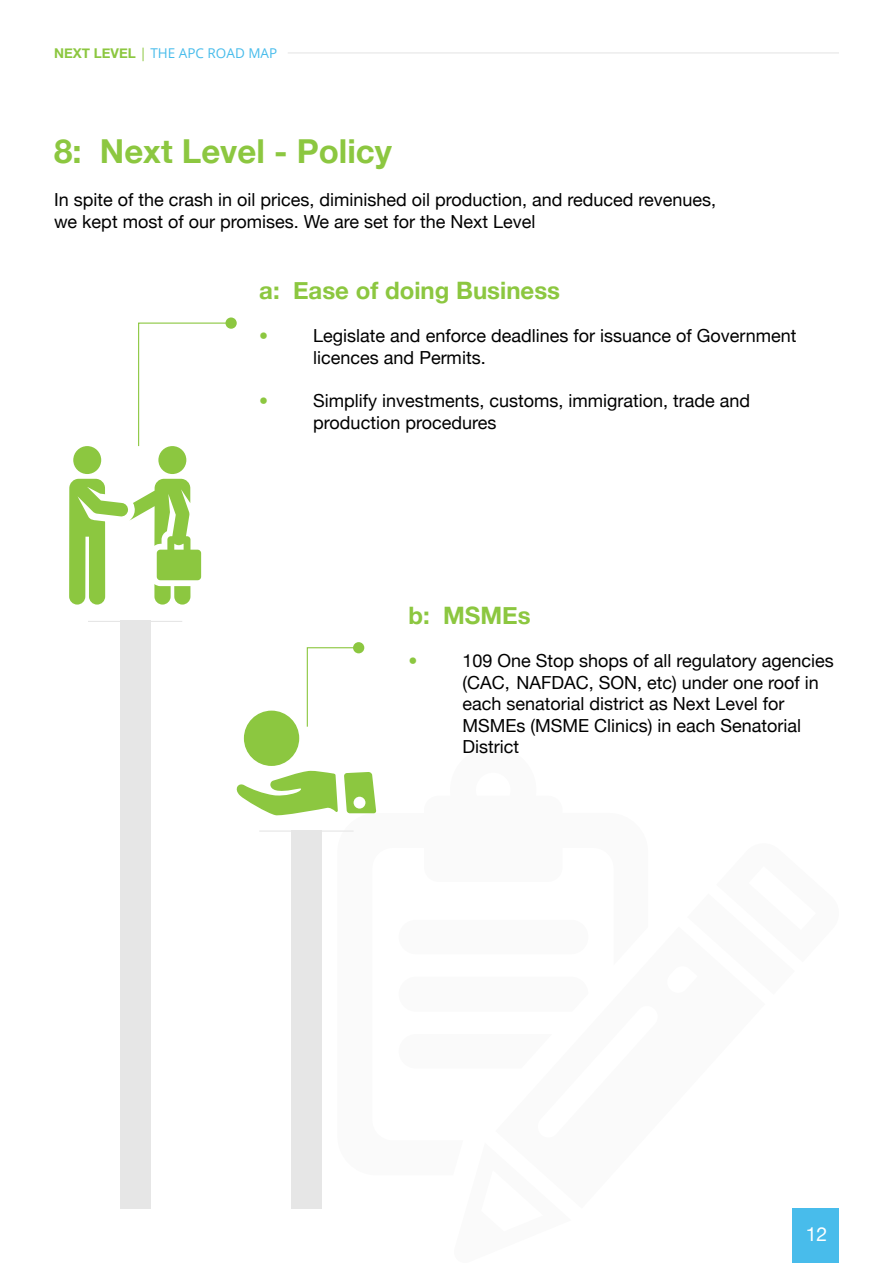
<style>
.page{position:relative;width:893px;height:1263px;background:#fff}
.page>*{position:absolute;margin:0;border:0;box-sizing:border-box;transform-origin:0 0}
.t1{font:700 33px "Helvetica Neue";color:#8cc740}
.t2{font:700 24px "Helvetica Neue";color:#8cc740}
.t3{font:19.5px "Helvetica Neue";color:#fff}
.t4{font:18px/21.6px "Helvetica Neue";color:#000}
.t5{font:18px "Helvetica Neue";color:#8cc740}
.t6{font:13.5px "Open Sans";color:#48bceb}
.s1{font-family:"Helvetica Neue";font-weight:700;color:#8cc740}
.s2{color:#8cc740}
</style>
<div class="page">
<hr style="left:288px;top:52px;width:551px;height:1px;background:#e6e6e6">
<svg style="left:349px;top:810px;width:490px;height:453px"></svg>
<div style="left:73px;top:446px;width:28px;height:28px;background:#8cc740;border-radius:50%"></div>
<div style="left:158px;top:446px;width:28px;height:28px;background:#8cc740;border-radius:50%"></div>
<svg style="left:69px;top:479px;width:132px;height:126px"></svg>
<svg style="left:138px;top:322px;width:91px;height:125px"></svg>
<div style="left:225px;top:317px;width:12px;height:12px;background:#8cc740;border-radius:50%"></div>
<svg style="left:306px;top:647px;width:54px;height:80px"></svg>
<div style="left:353px;top:642px;width:11px;height:11px;background:#8cc740;border-radius:50%"></div>
<div style="left:244px;top:711px;width:55px;height:55px;background:#8cc740;border-radius:50%"></div>
<svg style="left:236px;top:771px;width:102px;height:45px"></svg>
<svg style="left:344px;top:772px;width:32px;height:41px"></svg>
<hr style="left:88px;top:621px;width:94px;height:1px;background:#e6e6e6">
<hr style="left:259px;top:830px;width:95px;height:2px;background:#e6e6e6">
<div style="left:120px;top:621px;width:30px;height:588px;background:#e6e6e6"></div>
<div style="left:291px;top:830px;width:30px;height:379px;background:#e6e6e6"></div>
<p class="t6" style="left:54px;top:43px;width:225px"><span class="s1">NEXT LEVEL</span> <span class="s2">|</span> THE APC ROAD MAP</p>
<h1 class="t1" style="left:54px;top:131px;width:339px">8: Next Level - Policy</h1>
<p class="t4" style="left:54px;top:189px;width:664px">In spite of the crash in oil prices, diminished oil production, and reduced revenues, we kept most of our promises. We are set for the Next Level</p>
<h2 class="t2" style="left:259px;top:276px;width:302px">a: Ease of doing Business</h2>
<p class="t5" style="left:259px;top:325px;width:10px">•</p>
<p class="t4" style="left:313px;top:325px;width:485px">Legislate and enforce deadlines for issuance of Government licences and Permits.</p>
<p class="t5" style="left:259px;top:390px;width:10px">•</p>
<p class="t4" style="left:313px;top:390px;width:438px">Simplify investments, customs, immigration, trade and production procedures</p>
<h2 class="t2" style="left:408px;top:600px;width:124px">b: MSMEs</h2>
<p class="t5" style="left:408px;top:650px;width:10px">•</p>
<p class="t4" style="left:462px;top:649px;width:373px">109 One Stop shops of all regulatory agencies (CAC, NAFDAC, SON, etc) under one roof in each senatorial district as Next Level for MSMEs (MSME Clinics) in each Senatorial District</p>
<p class="t3" style="left:806px;top:1222px;width:23px">12</p>
</div>
